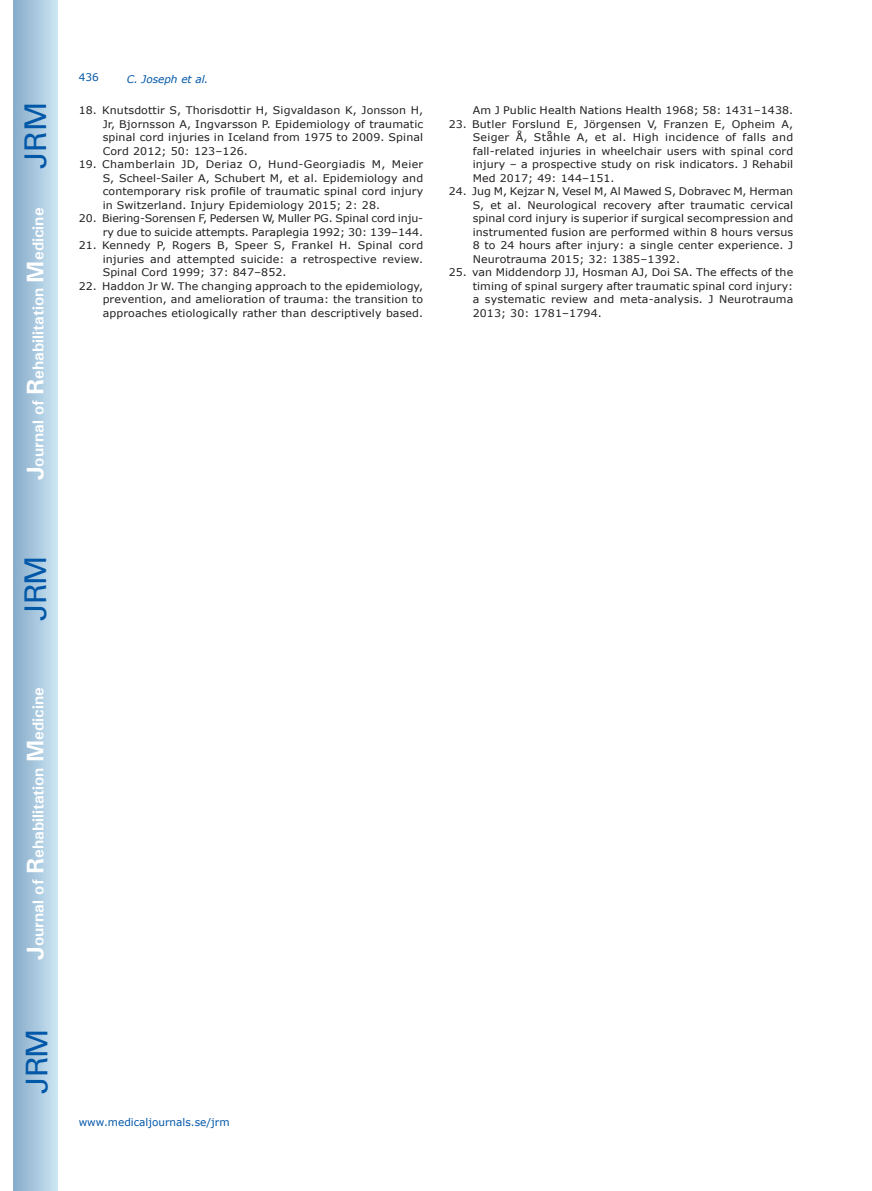
<style>
.page{position:relative;width:872px;height:1191px;background:#fff}
.page>*{position:absolute;margin:0;border:0;box-sizing:border-box;transform-origin:0 0}
.t1{font:30px "Univers";letter-spacing:-.03em;color:#0157a8}
.t2{font:700 15.75px "Univers";color:#fff}
.t3{font:10.5px/13.5px "Verdana";letter-spacing:.01em;color:#231f20;text-align:justify;scale:1.05 1}
.t4{font:10.5px/13.5px "Verdana";letter-spacing:-.01em;color:#231f20;text-align:right;scale:1.05 1}
.t5{font:10.5px "Verdana";color:#0157a8}
.t6{font:italic 10.5px "Verdana";color:#0157a8}
.s1{font-size:24px}
</style>
<div class="page">
<div style="left:14px;top:0;width:43px;height:1191px;background:linear-gradient(to right,#88acca,#cbe5f2)"></div>
<h1 class="t1" style="left:18px;top:169px;width:68px;rotate:-90deg">JRM</h1>
<h2 class="t2" style="left:28px;top:480px;width:274px;rotate:-90deg"><span class="s1">J</span>ournal of <span class="s1">R</span>ehabilitation <span class="s1">M</span>edicine</h2>
<h1 class="t1" style="left:18px;top:620px;width:67px;rotate:-90deg">JRM</h1>
<h2 class="t2" style="left:28px;top:959px;width:274px;rotate:-90deg"><span class="s1">J</span>ournal of <span class="s1">R</span>ehabilitation <span class="s1">M</span>edicine</h2>
<h1 class="t1" style="left:19px;top:1093px;width:67px;rotate:-90deg">JRM</h1>
<p class="t5" style="left:79px;top:70px;width:22px">436</p>
<p class="t6" style="left:127px;top:72px;width:83px">C. Joseph et al.</p>
<p class="t3" style="left:103px;top:104px;width:307px;text-indent:-24px">18. Knutsdottir S, Thorisdottir H, Sigvaldason K, Jonsson H, Jr, Bjornsson A, Ingvarsson P. Epidemiology of traumatic spinal cord injuries in Iceland from 1975 to 2009. Spinal Cord 2012; 50: 123–126.</p>
<p class="t3" style="left:103px;top:158px;width:307px;text-indent:-24px">19. Chamberlain JD, Deriaz O, Hund-Georgiadis M, Meier S, Scheel-Sailer A, Schubert M, et al. Epidemiology and contemporary risk profile of traumatic spinal cord injury in Switzerland. Injury Epidemiology 2015; 2: 28.</p>
<p class="t4" style="left:79px;top:212px;width:330px">20. Biering-Sorensen F, Pedersen W, Muller PG. Spinal cord inju&shy;ry due to suicide attempts. Paraplegia 1992; 30: 139–144.</p>
<p class="t3" style="left:103px;top:239px;width:307px;text-indent:-24px">21. Kennedy P, Rogers B, Speer S, Frankel H. Spinal cord injuries and attempted suicide: a retrospective review.<br>Spinal Cord 1999; 37: 847–852.</p>
<p class="t3" style="left:103px;top:279px;width:307px;text-indent:-24px">22. Haddon Jr W. The changing approach to the epidemiology, prevention, and amelioration of trauma: the transition to approaches etiologically rather than descriptively based.</p>
<p class="t3" style="left:473px;top:104px;width:307px">Am J Public Health Nations Health 1968; 58: 1431–1438.</p>
<p class="t3" style="left:473px;top:117px;width:307px;text-indent:-24px">23. Butler Forslund E, Jörgensen V, Franzen E, Opheim A, Seiger Å, Ståhle A, et al. High incidence of falls and fall-related injuries in wheelchair users with spinal cord injury – a prospective study on risk indicators. J Rehabil Med 2017; 49: 144–151.</p>
<p class="t3" style="left:473px;top:185px;width:307px;text-indent:-24px">24. Jug M, Kejzar N, Vesel M, Al Mawed S, Dobravec M, Herman S, et al. Neurological recovery after traumatic cervical spinal cord injury is superior if surgical secompression and instrumented fusion are performed within 8 hours versus 8 to 24 hours after injury: a single center experience. J Neurotrauma 2015; 32: 1385–1392.</p>
<p class="t3" style="left:473px;top:266px;width:307px;text-indent:-24px">25. van Middendorp JJ, Hosman AJ, Doi SA. The effects of the timing of spinal surgery after traumatic spinal cord injury: a systematic review and meta-analysis. J Neurotrauma 2013; 30: 1781–1794.</p>
<p class="t5" style="left:79px;top:1114px;width:152px">www.medicaljournals.se/jrm</p>
</div>
